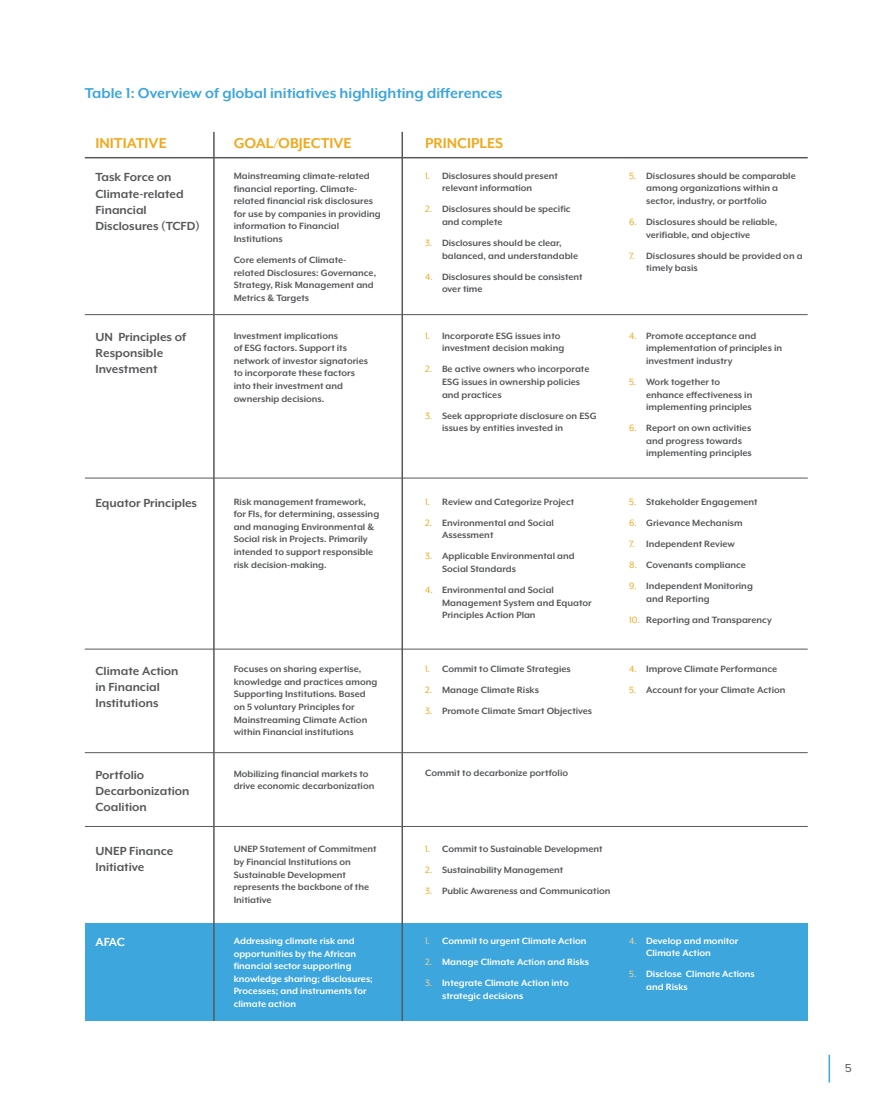
<style>
.page{position:relative;width:893px;height:1106px;background:#fff}
.page>*{position:absolute;margin:0;border:0;box-sizing:border-box;transform-origin:0 0}
.t1{font:700 16.5px "Mr Eaves XL Mod OT";color:#3da6dd}
.t2{font:700 16.5px "Mr Eaves XL Mod OT";color:#f1a91d}
.t3{font:700 13.5px/16.2px "Mr Eaves XL Mod OT";color:#57585a}
.t4{font:700 13.5px "Mr Eaves XL Mod OT";color:#fff}
.t5{font:12px "Proxima Nova";color:#57585a}
.t6{font:700 10.5px/12.6px "Mr Eaves XL Mod OT";color:#57585a}
.t7{font:700 10.5px/12.6px "Mr Eaves XL Mod OT";color:#fff}
.s1{font-weight:400;color:#f1a91d}
.s2{font-weight:400;color:#f9d08d}
</style>
<div class="page">
<hr style="left:828px;top:1054px;width:2px;height:28px;background:#3da6dd">
<div style="left:85px;top:923px;width:723px;height:97px;background:#3da6dd"></div>
<hr style="left:85px;top:157px;width:723px;height:1px;background:#57585a">
<hr style="left:401px;top:132px;width:2px;height:888px;background:#57585a">
<hr style="left:213px;top:132px;width:2px;height:888px;background:#57585a">
<hr style="left:85px;top:314px;width:723px;height:1px;background:#57585a">
<hr style="left:85px;top:649px;width:723px;height:1px;background:#57585a">
<hr style="left:85px;top:826px;width:723px;height:1px;background:#57585a">
<hr style="left:85px;top:478px;width:723px;height:1px;background:#57585a">
<hr style="left:85px;top:752px;width:723px;height:1px;background:#57585a">
<p class="t1" style="left:85px;top:85px;width:419px">Table 1: Overview of global initiatives highlighting differences</p>
<p class="t2" style="left:95px;top:135px;width:73px">INITIATIVE</p>
<p class="t3" style="left:95px;top:169px;width:106px">Task Force on<br>Climate-related<br>Financial<br>Disclosures (TCFD)</p>
<p class="t3" style="left:95px;top:329px;width:92px">UN Principles of<br>Responsible<br>Investment</p>
<p class="t2" style="left:234px;top:135px;width:120px">GOAL/OBJECTIVE</p>
<p class="t2" style="left:425px;top:135px;width:80px">PRINCIPLES</p>
<p class="t6" style="left:234px;top:169px;width:149px">Mainstreaming climate-related financial reporting. Climate&shy;related financial risk disclosures for use by companies in providing information to Financial<br>Institutions</p>
<p class="t6" style="left:234px;top:254px;width:144px">Core elements of Climate&shy;related Disclosures: Governance,<br>Strategy, Risk Management and<br>Metrics &amp; Targets</p>
<p class="t6" style="left:234px;top:329px;width:136px">Investment implications<br>of ESG factors. Support its network of investor signatories to incorporate these factors into their investment and ownership decisions.</p>
<p class="t6" style="left:442px;top:169px;width:117px;text-indent:-17px"><span class="s1">1.</span> Disclosures should present relevant information</p>
<p class="t6" style="left:442px;top:203px;width:130px;text-indent:-17px"><span class="s1">2.</span> Disclosures should be specific and complete</p>
<p class="t6" style="left:442px;top:236px;width:138px;text-indent:-17px"><span class="s1">3.</span> Disclosures should be clear, balanced, and understandable</p>
<p class="t6" style="left:442px;top:270px;width:142px;text-indent:-17px"><span class="s1">4.</span> Disclosures should be consistent over time</p>
<p class="t6" style="left:442px;top:329px;width:124px;text-indent:-17px"><span class="s1">1.</span> Incorporate ESG issues into investment decision making</p>
<p class="t6" style="left:442px;top:363px;width:149px;text-indent:-17px"><span class="s1">2.</span> Be active owners who incorporate<br>ESG issues in ownership policies and practices</p>
<p class="t6" style="left:442px;top:409px;width:156px;text-indent:-17px"><span class="s1">3.</span> Seek appropriate disclosure on ESG issues by entities invested in</p>
<p class="t3" style="left:95px;top:495px;width:103px">Equator Principles</p>
<p class="t6" style="left:234px;top:495px;width:147px">Risk management framework, for FIs, for determining, assessing and managing Environmental &amp;<br>Social risk in Projects. Primarily intended to support responsible risk decision-making.</p>
<p class="t6" style="left:425px;top:495px;width:151px"><span class="s1">1.</span> Review and Categorize Project</p>
<p class="t6" style="left:442px;top:516px;width:113px;text-indent:-17px"><span class="s1">2.</span> Environmental and Social<br>Assessment</p>
<p class="t6" style="left:442px;top:550px;width:134px;text-indent:-17px"><span class="s1">3.</span> Applicable Environmental and<br>Social Standards</p>
<p class="t6" style="left:442px;top:583px;width:151px;text-indent:-17px"><span class="s1">4.</span> Environmental and Social<br>Management System and Equator<br>Principles Action Plan</p>
<p class="t3" style="left:95px;top:662px;width:85px">Climate Action in Financial<br>Institutions</p>
<p class="t3" style="left:95px;top:766px;width:96px">Portfolio<br>Decarbonization<br>Coalition</p>
<p class="t3" style="left:95px;top:842px;width:79px">UNEP Finance<br>Initiative</p>
<p class="t4" style="left:95px;top:935px;width:31px">AFAC</p>
<p class="t6" style="left:234px;top:662px;width:145px">Focuses on sharing expertise, knowledge and practices among<br>Supporting Institutions. Based on 5 voluntary Principles for<br>Mainstreaming Climate Action within Financial institutions</p>
<p class="t6" style="left:234px;top:767px;width:142px">Mobilizing financial markets to drive economic decarbonization</p>
<p class="t6" style="left:234px;top:843px;width:145px">UNEP Statement of Commitment by Financial Institutions on<br>Sustainable Development represents the backbone of the<br>Initiative</p>
<p class="t7" style="left:234px;top:934px;width:141px">Addressing climate risk and opportunities by the African financial sector supporting knowledge sharing; disclosures;<br>Processes; and instruments for climate action</p>
<p class="t6" style="left:425px;top:662px;width:147px"><span class="s1">1.</span> Commit to Climate Strategies</p>
<p class="t6" style="left:425px;top:683px;width:115px"><span class="s1">2.</span> Manage Climate Risks</p>
<p class="t6" style="left:425px;top:704px;width:169px"><span class="s1">3.</span> Promote Climate Smart Objectives</p>
<p class="t6" style="left:425px;top:766px;width:145px">Commit to decarbonize portfolio</p>
<p class="t6" style="left:425px;top:842px;width:179px"><span class="s1">1.</span> Commit to Sustainable Development</p>
<p class="t6" style="left:425px;top:863px;width:140px"><span class="s1">2.</span> Sustainability Management</p>
<p class="t6" style="left:425px;top:885px;width:187px"><span class="s1">3.</span> Public Awareness and Communication</p>
<p class="t7" style="left:425px;top:934px;width:163px"><span class="s2">1.</span> Commit to urgent Climate Action</p>
<p class="t7" style="left:425px;top:955px;width:166px"><span class="s2">2.</span> Manage Climate Action and Risks</p>
<p class="t7" style="left:442px;top:976px;width:128px;text-indent:-17px"><span class="s2">3.</span> Integrate Climate Action into strategic decisions</p>
<p class="t6" style="left:646px;top:169px;width:151px;text-indent:-17px"><span class="s1">5.</span> Disclosures should be comparable among organizations within a sector, industry, or portfolio</p>
<p class="t6" style="left:646px;top:215px;width:133px;text-indent:-17px"><span class="s1">6.</span> Disclosures should be reliable, verifiable, and objective</p>
<p class="t6" style="left:646px;top:249px;width:158px;text-indent:-17px"><span class="s1">7.</span> Disclosures should be provided on a timely basis</p>
<p class="t6" style="left:646px;top:329px;width:137px;text-indent:-17px"><span class="s1">4.</span> Promote acceptance and implementation of principles in investment industry</p>
<p class="t6" style="left:646px;top:375px;width:108px;text-indent:-17px"><span class="s1">5.</span> Work together to enhance effectiveness in implementing principles</p>
<p class="t6" style="left:646px;top:422px;width:107px;text-indent:-17px"><span class="s1">6.</span> Report on own activities and progress towards implementing principles</p>
<p class="t6" style="left:629px;top:495px;width:130px"><span class="s1">5.</span> Stakeholder Engagement</p>
<p class="t6" style="left:629px;top:516px;width:115px"><span class="s1">6.</span> Grievance Mechanism</p>
<p class="t6" style="left:629px;top:537px;width:107px"><span class="s1">7.</span> Independent Review</p>
<p class="t6" style="left:629px;top:558px;width:118px"><span class="s1">8.</span> Covenants compliance</p>
<p class="t6" style="left:646px;top:579px;width:108px;text-indent:-17px"><span class="s1">9.</span> Independent Monitoring and Reporting</p>
<p class="t6" style="left:629px;top:613px;width:144px"><span class="s1">10.</span> Reporting and Transparency</p>
<p class="t6" style="left:629px;top:662px;width:150px"><span class="s1">4.</span> Improve Climate Performance</p>
<p class="t6" style="left:629px;top:683px;width:158px"><span class="s1">5.</span> Account for your Climate Action</p>
<p class="t7" style="left:646px;top:934px;width:94px;text-indent:-17px"><span class="s2">4.</span> Develop and monitor<br>Climate Action</p>
<p class="t7" style="left:646px;top:968px;width:110px;text-indent:-17px"><span class="s2">5.</span> Disclose Climate Actions and Risks</p>
<p class="t5" style="left:845px;top:1058px;width:9px">5</p>
</div>
